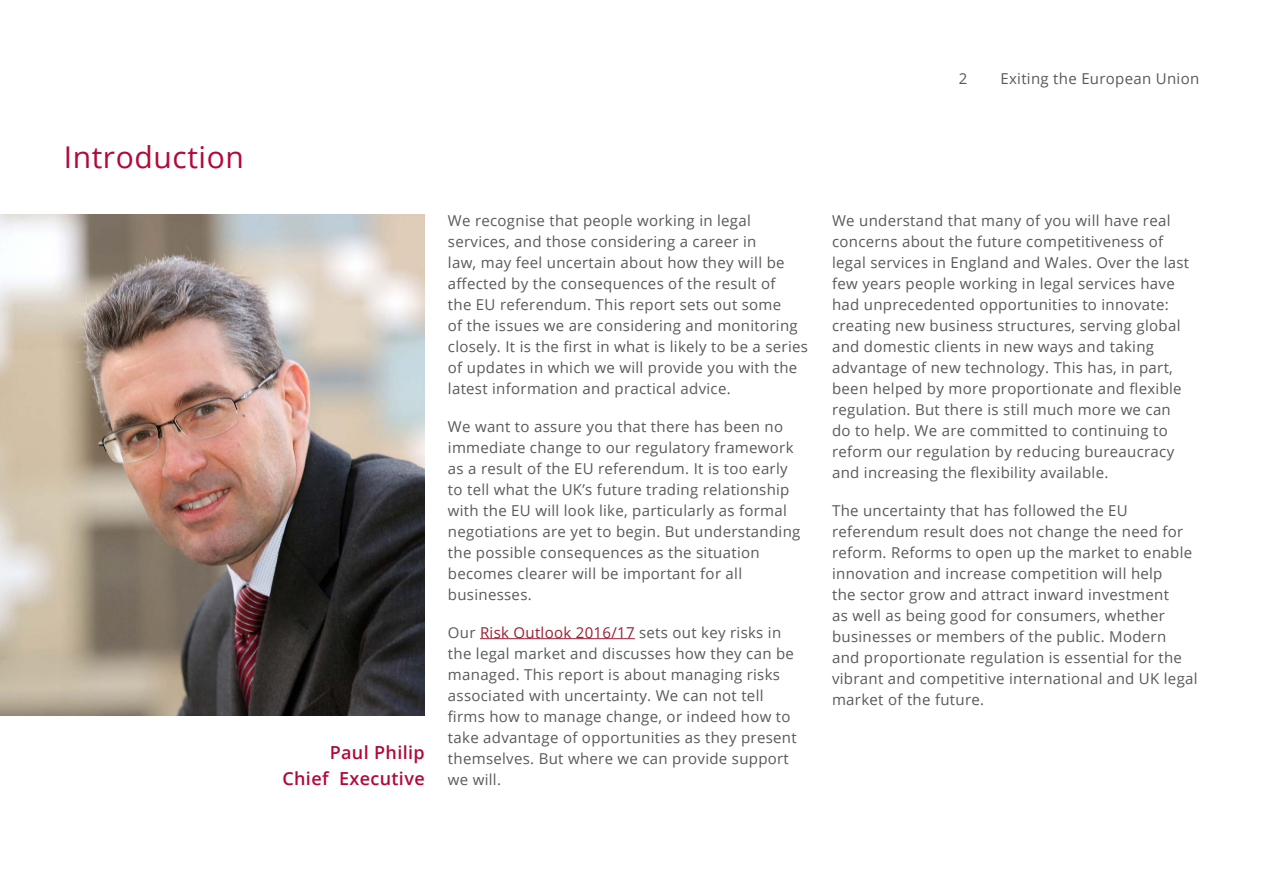
<style>
.page{position:relative;width:1263px;height:893px;background:#fff}
.page>*{position:absolute;margin:0;border:0;box-sizing:border-box;transform-origin:0 0}
.t1{font:30px "Open Sans";letter-spacing:.02em;color:#b30838}
.t2{font:600 18px/25.2px "Open Sans";letter-spacing:.02em;color:#b30838;text-align:right}
.t3{font:15px/21px "Open Sans";letter-spacing:.02em;color:#58595b}
.s1{color:#9d1c34}
</style>
<div class="page">
<hr style="left:480px;top:638px;width:155px;height:1px;background:#9d1c34">
<img style="left:0;top:215px;width:425px;height:500px">
<h1 class="t1" style="left:64px;top:137px;width:182px">Introduction</h1>
<p class="t3" style="left:959px;top:68px;width:10px">2</p>
<p class="t3" style="left:1000px;top:68px;width:200px">Exiting the European Union</p>
<p class="t2" style="left:282px;top:740px;width:144px">Paul Philip<br>Chief Executive</p>
<p class="t3" style="left:448px;top:209px;width:362px">We recognise that people working in legal services, and those considering a career in<br>law, may feel uncertain about how they will be affected by the consequences of the result of<br>the EU referendum. This report sets out some<br>of the issues we are considering and monitoring closely. It is the first in what is likely to be a series of updates in which we will provide you with the latest information and practical advice.</p>
<p class="t3" style="left:448px;top:415px;width:354px">We want to assure you that there has been no immediate change to our regulatory framework as a result of the EU referendum. It is too early to tell what the UK’s future trading relationship with the EU will look like, particularly as formal negotiations are yet to begin. But understanding the possible consequences as the situation becomes clearer will be important for all businesses.</p>
<p class="t3" style="left:448px;top:621px;width:350px">Our <span class="s1">Risk Outlook 2016/17</span> sets out key risks in the legal market and discusses how they can be managed. This report is about managing risks associated with uncertainty. We can not tell firms how to manage change, or indeed how to take advantage of opportunities as they present themselves. But where we can provide support we will.</p>
<p class="t3" style="left:832px;top:209px;width:359px">We understand that many of you will have real concerns about the future competitiveness of legal services in England and Wales. Over the last few years people working in legal services have had unprecedented opportunities to innovate: creating new business structures, serving global and domestic clients in new ways and taking advantage of new technology. This has, in part, been helped by more proportionate and flexible regulation. But there is still much more we can do to help. We are committed to continuing to reform our regulation by reducing bureaucracy and increasing the flexibility available.</p>
<p class="t3" style="left:832px;top:499px;width:367px">The uncertainty that has followed the EU referendum result does not change the need for reform. Reforms to open up the market to enable innovation and increase competition will help<br>the sector grow and attract inward investment<br>as well as being good for consumers, whether businesses or members of the public. Modern<br>and proportionate regulation is essential for the vibrant and competitive international and UK legal market of the future.</p>
</div>
